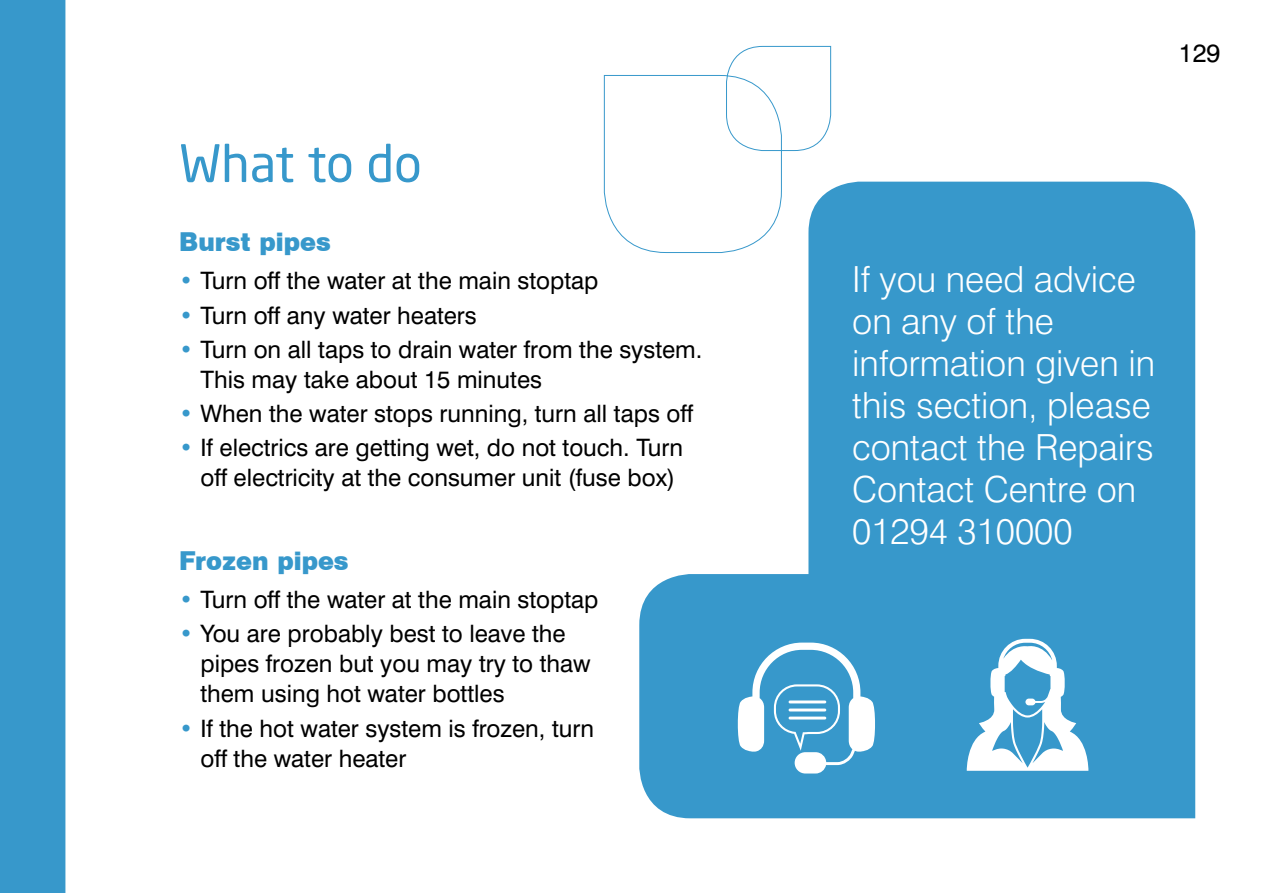
<style>
.page{position:relative;width:1263px;height:893px;background:#fff}
.page>*{position:absolute;margin:0;border:0;box-sizing:border-box;transform-origin:0 0}
.t1{font:51px "Neo Sans";color:#3798cb}
.t2{font:300 36px/42px "Swiss 721 BT";color:#fff}
.t3{font:25.2px "Swiss 721 BT";color:#000}
.t4{font:24px/30px "Swiss 721 BT";color:#000}
.t5{font:24px "Swiss 721 BT Black No 2";color:#3798cb}
.s1{color:#3798cb}
</style>
<div class="page">
<div style="left:0;top:0;width:65px;height:893px;background:#3798cb"></div>
<svg style="left:639px;top:182px;width:556px;height:636px;fill:#3798cb"></svg>
<svg style="left:604px;top:46px;width:227px;height:207px"></svg>
<svg style="left:737px;top:643px;width:139px;height:130px"></svg>
<hr style="left:788px;top:700px;width:38px;height:3px;background:#fff">
<hr style="left:788px;top:708px;width:38px;height:3px;background:#fff">
<hr style="left:788px;top:717px;width:38px;height:2px;background:#fff">
<svg style="left:967px;top:639px;width:121px;height:132px"></svg>
<h1 class="t1" style="left:179px;top:132px;width:244px">What to do</h1>
<p class="t5" style="left:179px;top:225px;width:153px">Burst pipes</p>
<p class="t4" style="left:179px;top:266px;width:421px"><span class="s1">•</span> Turn off the water at the main stoptap</p>
<p class="t4" style="left:179px;top:300px;width:299px"><span class="s1">•</span> Turn off any water heaters</p>
<p class="t4" style="left:200px;top:334px;width:503px;text-indent:-21px"><span class="s1">•</span> Turn on all taps to drain water from the system.<br>This may take about 15 minutes</p>
<p class="t4" style="left:179px;top:398px;width:515px"><span class="s1">•</span> When the water stops running, turn all taps off</p>
<p class="t4" style="left:179px;top:433px;width:505px;text-align:center"><span class="s1">•</span> If electrics are getting wet, do not touch. Turn off electricity at the consumer unit (fuse box)</p>
<p class="t5" style="left:179px;top:544px;width:171px">Frozen pipes</p>
<p class="t4" style="left:179px;top:584px;width:421px"><span class="s1">•</span> Turn off the water at the main stoptap</p>
<p class="t4" style="left:200px;top:619px;width:392px;text-indent:-21px"><span class="s1">•</span> You are probably best to leave the pipes frozen but you may try to thaw them using hot water bottles</p>
<p class="t4" style="left:200px;top:713px;width:395px;text-indent:-21px"><span class="s1">•</span> If the hot water system is frozen, turn off the water heater</p>
<p class="t3" style="left:1179px;top:38px;width:43px">129</p>
<p class="t2" style="left:852px;top:258px;width:304px">If you need advice on any of the information given in this section, please contact the Repairs<br>Contact Centre on<br>01294 310000</p>
</div>
